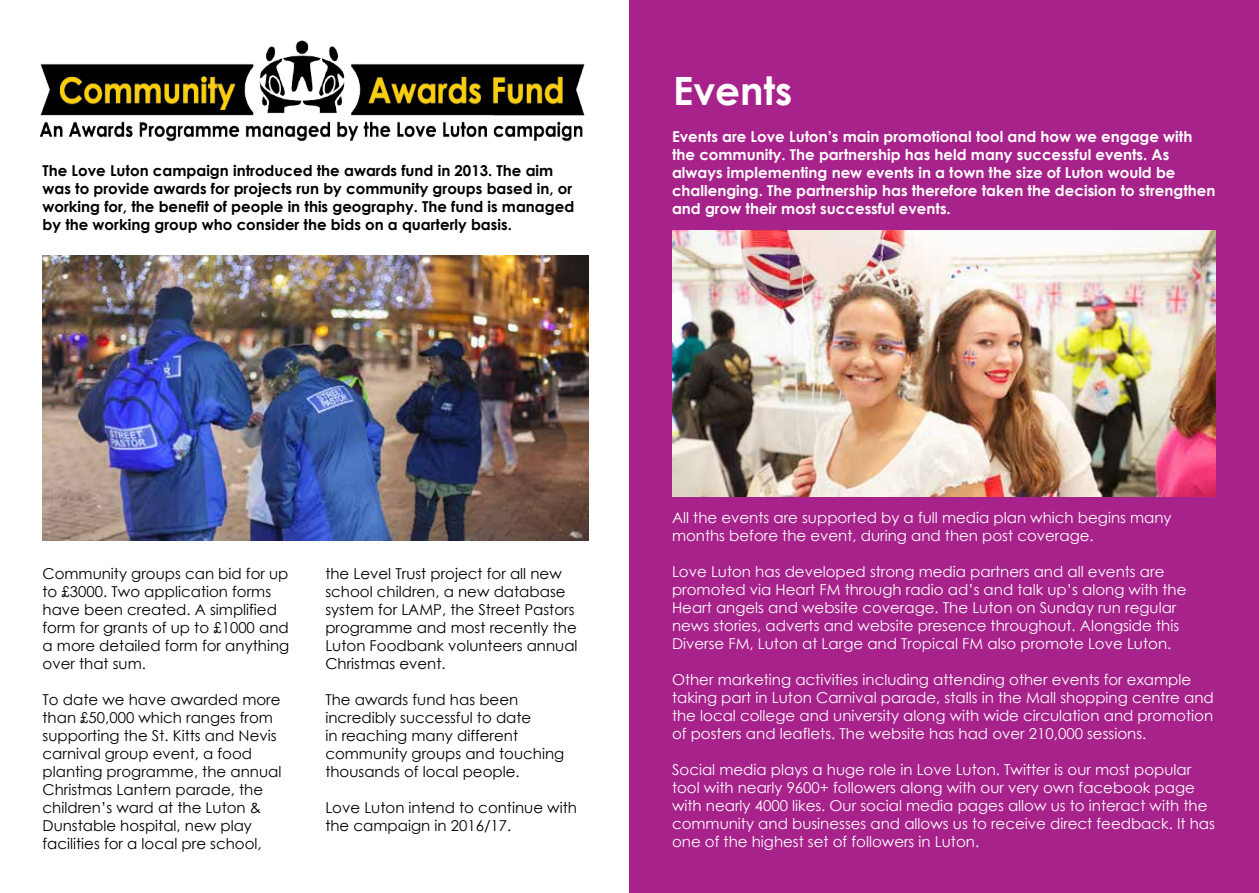
<style>
.page{position:relative;width:1259px;height:893px;background:#fff}
.page>*{position:absolute;margin:0;border:0;box-sizing:border-box;transform-origin:0 0}
.t1{font:700 39px "Century Gothic";color:#fff}
.t2{font:15px/18px "Century Gothic";color:#fff}
.t3{font:15px/18px "Century Gothic";color:#000}
.t4{font:700 15px/18px "Century Gothic";color:#fff}
.t5{font:700 15px/18px "Century Gothic";color:#000}
</style>
<div class="page">
<div style="left:629px;top:0;width:630px;height:893px;background:#a8228b"></div>
<img style="left:39px;top:40px;width:546px;height:102px">
<img style="left:672px;top:231px;width:543px;height:266px">
<img style="left:43px;top:255px;width:545px;height:285px">
<p class="t5" style="left:43px;top:162px;width:533px">The Love Luton campaign introduced the awards fund in 2013. The aim was to provide awards for projects run by community groups based in, or working for, the benefit of people in this geography. The fund is managed by the working group who consider the bids on a quarterly basis.</p>
<h1 class="t1" style="left:673px;top:67px;width:121px">Events</h1>
<p class="t4" style="left:672px;top:128px;width:545px">Events are Love Luton’s main promotional tool and how we engage with the community. The partnership has held many successful events. As always implementing new events in a town the size of Luton would be challenging. The partnership has therefore taken the decision to strengthen and grow their most successful events.</p>
<p class="t3" style="left:43px;top:564px;width:248px">Community groups can bid for up to £3000. Two application forms have been created. A simplified form for grants of up to £1000 and a more detailed form for anything over that sum.</p>
<p class="t3" style="left:43px;top:690px;width:240px">To date we have awarded more than £50,000 which ranges from supporting the St. Kitts and Nevis carnival group event, a food planting programme, the annual<br>Christmas Lantern parade, the children’s ward at the Luton &amp;<br>Dunstable hospital, new play facilities for a local pre school,</p>
<p class="t3" style="left:325px;top:564px;width:254px">the Level Trust project for all new school children, a new database system for LAMP, the Street Pastors programme and most recently the<br>Luton Foodbank volunteers annual<br>Christmas event.</p>
<p class="t3" style="left:325px;top:690px;width:240px">The awards fund has been incredibly successful to date<br>in reaching many different community groups and touching thousands of local people.</p>
<p class="t3" style="left:325px;top:798px;width:253px">Love Luton intend to continue with the campaign in 2016/17.</p>
<p class="t2" style="left:672px;top:508px;width:501px">All the events are supported by a full media plan which begins many months before the event, during and then post coverage.</p>
<p class="t2" style="left:672px;top:562px;width:516px">Love Luton has developed strong media partners and all events are promoted via Heart FM through radio ad’s and talk up’s along with the Heart angels and website coverage. The Luton on Sunday run regular news stories, adverts and website presence throughout. Alongside this Diverse FM, Luton at Large and Tropical FM also promote Love Luton.</p>
<p class="t2" style="left:672px;top:670px;width:543px">Other marketing activities including attending other events for example taking part in Luton Carnival parade, stalls in the Mall shopping centre and the local college and university along with wide circulation and promotion of posters and leaflets. The website has had over 210,000 sessions.</p>
<p class="t2" style="left:672px;top:760px;width:544px">Social media plays a huge role in Love Luton. Twitter is our most popular tool with nearly 9600+ followers along with our very own facebook page with nearly 4000 likes. Our social media pages allow us to interact with the community and businesses and allows us to receive direct feedback. It has one of the highest set of followers in Luton.</p>
</div>
